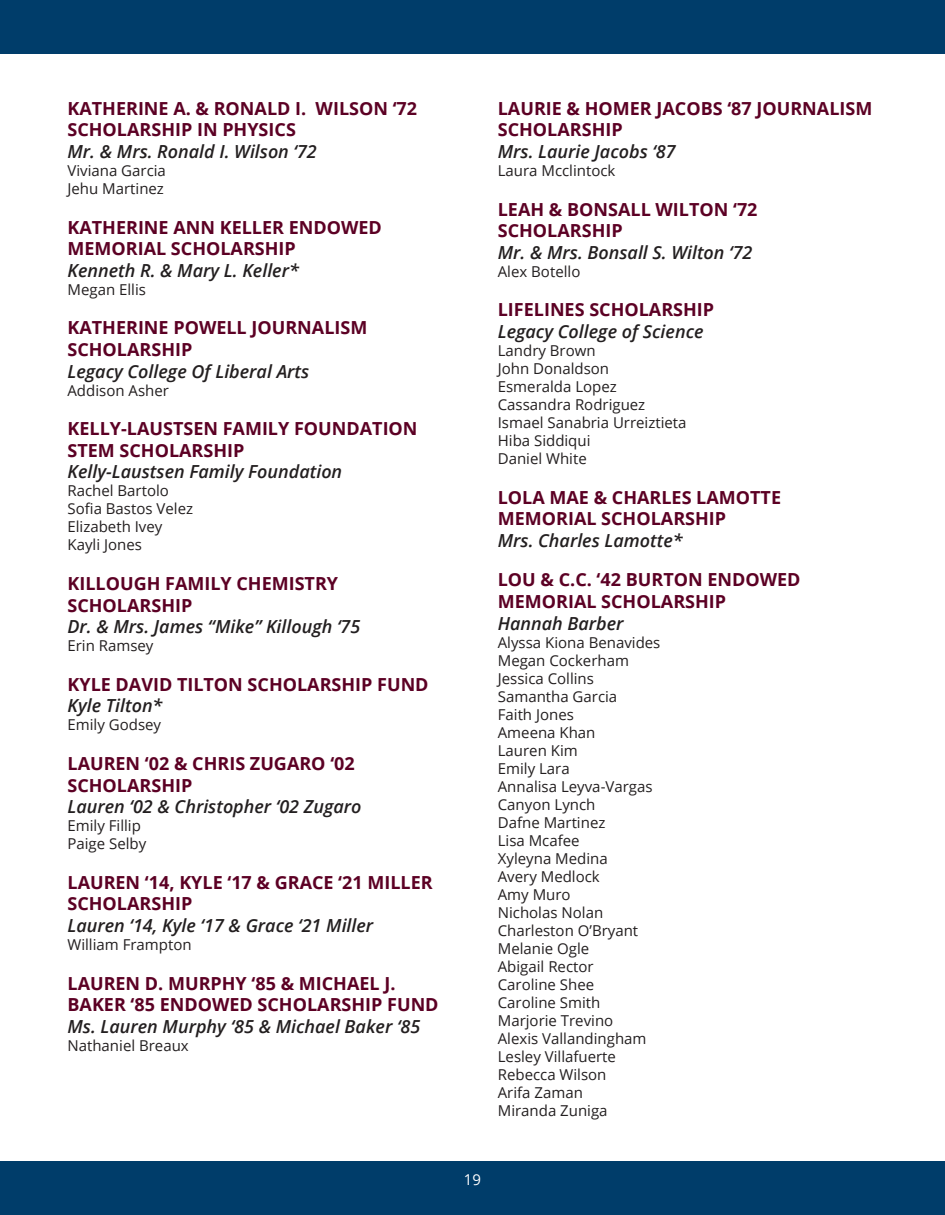
<style>
.page{position:relative;width:945px;height:1215px;background:#fff}
.page>*{position:absolute;margin:0;border:0;box-sizing:border-box;transform-origin:0 0}
.Scholarship_Recipients{font:700 18px/21.6px "Open Sans";color:#5c0024}
.Scholarship_Recipients-2{font:italic 600 18px/21.6px "Open Sans";color:#231f20}
.Scholarship_Recipients-3{font:15px/18px "Open Sans";color:#231f20}
.t1{font:15px "Open Sans";color:#fff}
.s1{font-weight:600;font-style:italic;color:#231f20}
.s2{font-weight:700;font-style:normal;color:#5c0024}
</style>
<div class="page">
<div style="left:0;top:0;width:945px;height:54px;background:#003d6a"></div>
<div style="left:0;top:1161px;width:945px;height:54px;background:#003d6a"></div>
<p class="Scholarship_Recipients" style="left:68px;top:97px;width:351px">KATHERINE A. &amp; RONALD I. WILSON ‘72<br>SCHOLARSHIP IN PHYSICS<br><span class="s1">Mr. &amp; Mrs. Ronald I. Wilson ‘72</span></p>
<p class="Scholarship_Recipients-3" style="left:68px;top:161px;width:100px">Viviana Garcia<br>Jehu Martinez</p>
<p class="Scholarship_Recipients" style="left:68px;top:216px;width:316px">KATHERINE ANN KELLER ENDOWED<br>MEMORIAL SCHOLARSHIP<br><span class="s1">Kenneth R. &amp; Mary L. Keller*</span></p>
<p class="Scholarship_Recipients-3" style="left:68px;top:280px;width:80px">Megan Ellis</p>
<p class="Scholarship_Recipients" style="left:68px;top:317px;width:301px">KATHERINE POWELL JOURNALISM<br>SCHOLARSHIP<br><span class="s1">Legacy College Of Liberal Arts</span></p>
<p class="Scholarship_Recipients-3" style="left:68px;top:381px;width:103px">Addison Asher</p>
<p class="Scholarship_Recipients" style="left:68px;top:417px;width:352px">KELLY-LAUSTSEN FAMILY FOUNDATION<br>STEM SCHOLARSHIP<br><span class="s1">Kelly-Laustsen Family Foundation</span></p>
<p class="Scholarship_Recipients-3" style="left:68px;top:482px;width:127px">Rachel Bartolo<br>Sofia Bastos Velez<br>Elizabeth Ivey<br>Kayli Jones</p>
<p class="Scholarship_Recipients" style="left:68px;top:572px;width:294px">KILLOUGH FAMILY CHEMISTRY<br>SCHOLARSHIP<br><span class="s1">Dr. &amp; Mrs. James “Mike” Killough ‘75</span></p>
<p class="Scholarship_Recipients-3" style="left:68px;top:636px;width:88px">Erin Ramsey</p>
<p class="Scholarship_Recipients" style="left:68px;top:673px;width:363px">KYLE DAVID TILTON SCHOLARSHIP FUND<br><span class="s1">Kyle Tilton*</span></p>
<p class="Scholarship_Recipients-3" style="left:68px;top:716px;width:95px">Emily Godsey</p>
<p class="Scholarship_Recipients" style="left:68px;top:752px;width:296px">LAUREN ‘02 &amp; CHRIS ZUGARO ‘02<br>SCHOLARSHIP<br><span class="s1">Lauren ‘02 &amp; Christopher ‘02 Zugaro</span></p>
<p class="Scholarship_Recipients-3" style="left:68px;top:816px;width:80px">Emily Fillip<br>Paige Selby</p>
<p class="Scholarship_Recipients" style="left:68px;top:871px;width:367px">LAUREN ‘14, KYLE ‘17 &amp; GRACE ‘21 MILLER<br>SCHOLARSHIP<br><span class="s1">Lauren ‘14, Kyle ‘17 &amp; Grace ‘21 Miller</span></p>
<p class="Scholarship_Recipients-3" style="left:68px;top:935px;width:126px">William Frampton</p>
<p class="Scholarship_Recipients" style="left:68px;top:972px;width:373px">LAUREN D. MURPHY ‘85 &amp; MICHAEL J.<br>BAKER ‘85 ENDOWED SCHOLARSHIP FUND<br><span class="s1">Ms. Lauren Murphy ‘85 &amp; Michael Baker ‘85</span></p>
<p class="Scholarship_Recipients-3" style="left:68px;top:1036px;width:123px">Nathaniel Breaux</p>
<p class="Scholarship_Recipients" style="left:498px;top:97px;width:376px">LAURIE &amp; HOMER JACOBS ‘87 JOURNALISM<br>SCHOLARSHIP<br><span class="s1">Mrs. Laurie Jacobs ‘87</span></p>
<p class="Scholarship_Recipients-3" style="left:498px;top:161px;width:119px">Laura Mcclintock</p>
<p class="Scholarship_Recipients" style="left:498px;top:198px;width:261px">LEAH &amp; BONSALL WILTON ‘72<br>SCHOLARSHIP<br><span class="s1">Mr. &amp; Mrs. Bonsall S. Wilton ‘72</span></p>
<p class="Scholarship_Recipients-3" style="left:498px;top:262px;width:84px">Alex Botello</p>
<p class="Scholarship_Recipients-2" style="left:498px;top:299px;width:218px"><span class="s2">LIFELINES SCHOLARSHIP<br></span>Legacy College of Science</p>
<p class="Scholarship_Recipients-3" style="left:498px;top:341px;width:190px">Landry Brown<br>John Donaldson<br>Esmeralda Lopez<br>Cassandra Rodriguez<br>Ismael Sanabria Urreiztieta<br>Hiba Siddiqui<br>Daniel White</p>
<p class="Scholarship_Recipients" style="left:498px;top:486px;width:285px">LOLA MAE &amp; CHARLES LAMOTTE<br>MEMORIAL SCHOLARSHIP<br><span class="s1">Mrs. Charles Lamotte*</span></p>
<p class="Scholarship_Recipients" style="left:498px;top:569px;width:304px">LOU &amp; C.C. ‘42 BURTON ENDOWED<br>MEMORIAL SCHOLARSHIP<br><span class="s1">Hannah Barber</span></p>
<p class="Scholarship_Recipients-3" style="left:498px;top:633px;width:164px">Alyssa Kiona Benavides<br>Megan Cockerham<br>Jessica Collins<br>Samantha Garcia<br>Faith Jones<br>Ameena Khan<br>Lauren Kim<br>Emily Lara<br>Annalisa Leyva-Vargas<br>Canyon Lynch<br>Dafne Martinez<br>Lisa Mcafee<br>Xyleyna Medina<br>Avery Medlock<br>Amy Muro<br>Nicholas Nolan<br>Charleston O’Bryant<br>Melanie Ogle<br>Abigail Rector<br>Caroline Shee<br>Caroline Smith<br>Marjorie Trevino<br>Alexis Vallandingham<br>Lesley Villafuerte<br>Rebecca Wilson<br>Arifa Zaman<br>Miranda Zuniga</p>
<p class="t1" style="left:464px;top:1169px;width:19px">19</p>
</div>
